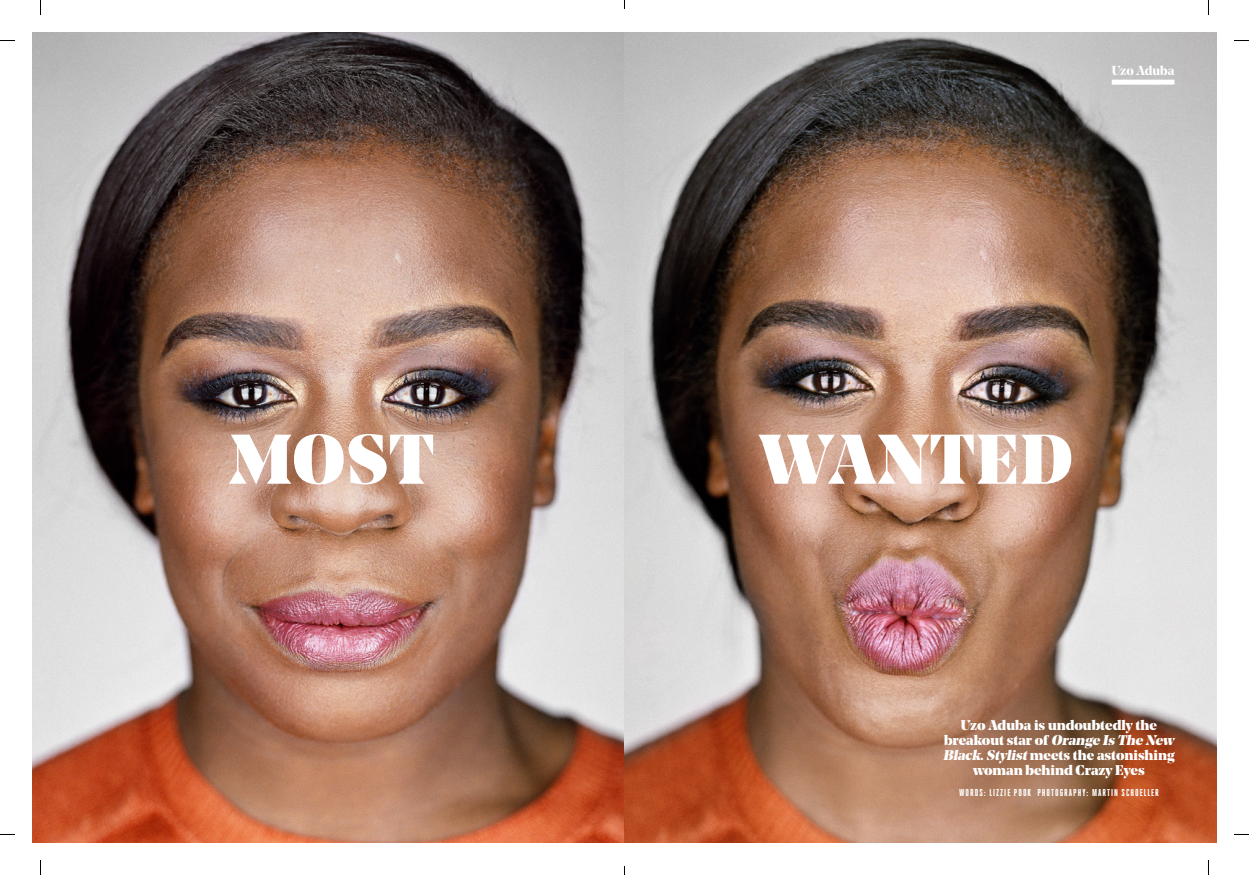
<style>
.page{position:relative;width:1249px;height:875px;background:#fff}
.page>*{position:absolute;margin:0;border:0;box-sizing:border-box;transform-origin:0 0}
.t1{font:900 69.8px "Noe Display";letter-spacing:.02em;color:#fff}
.t2{font:900 14px/15px "Noe Display";color:#fff;text-align:center}
.t3{font:700 13px "Noe Display";letter-spacing:-.005em;color:#fff}
.t4{font:800 10px "Heroic Condensed";letter-spacing:.1em;color:#fff}
.s1{font-style:italic}
</style>
<div class="page">
<img style="left:32px;top:32px;width:592px;height:811px">
<img style="left:624px;top:32px;width:593px;height:811px">
<div style="left:1112px;top:80px;width:62px;height:5px;background:#fff"></div>
<svg style="left:0;top:40px;width:15px;height:1px"></svg>
<svg style="left:1234px;top:40px;width:15px;height:1px"></svg>
<svg style="left:0;top:834px;width:15px;height:1px"></svg>
<svg style="left:1234px;top:834px;width:15px;height:1px"></svg>
<svg style="left:40px;top:0;width:1px;height:15px"></svg>
<svg style="left:40px;top:860px;width:1px;height:15px"></svg>
<svg style="left:1208px;top:0;width:1px;height:15px"></svg>
<svg style="left:1208px;top:860px;width:1px;height:15px"></svg>
<p class="t3" style="left:1112px;top:62px;width:64px">Uzo Aduba</p>
<h1 class="t1" style="left:229px;top:413px;width:207px">MOst</h1>
<h1 class="t1" style="left:759px;top:413px;width:315px">wanted</h1>
<p class="t2" style="left:943px;top:717px;width:235px">Uzo Aduba is undoubtedly the breakout star of <span class="s1">Orange Is The New<br>Black</span>. <span class="s1">Stylist</span>meets the astonishing woman behind Crazy Eyes</p>
<p class="t4" style="left:959px;top:787px;width:197px">WORDS: LIZZIE POOK PHOTOGRAPHY: MARTIN SCHOELLER</p>
</div>
